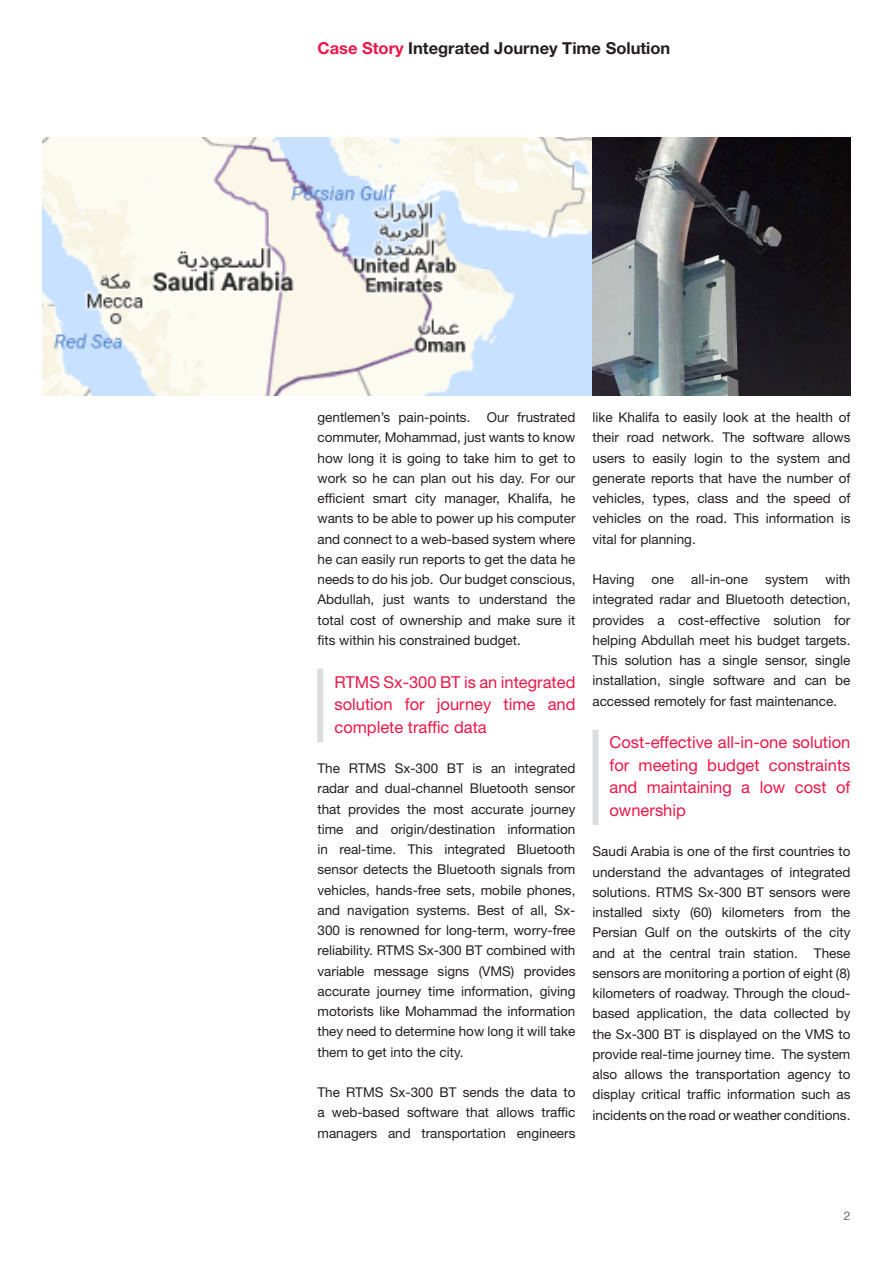
<style>
.page{position:relative;width:893px;height:1263px;background:#fff}
.page>*{position:absolute;margin:0;border:0;box-sizing:border-box;transform-origin:0 0}
.Highlighted_Text{font:16.5px/22.5px "Helvetica Neue LT Std";color:#ed1748;text-align:justify}
.t1{font:700 16.5px "Helvetica Neue LT Std";color:#231f20}
.Paragraph{font:13.5px/20.2px "Helvetica Neue LT Std";color:#231f20;text-align:justify}
.Bullets{font:12px "Helvetica Neue LT Std";color:#67676a}
.s1{color:#ed1748}
</style>
<div class="page">
<img style="left:43px;top:137px;width:549px;height:258px">
<div style="left:317px;top:668px;width:6px;height:74px;background:#dcdddf"></div>
<img style="left:592px;top:137px;width:258px;height:258px">
<div style="left:592px;top:730px;width:6px;height:95px;background:#dcdddf"></div>
<p class="t1" style="left:317px;top:38px;width:354px"><span class="s1">Case Story</span> Integrated Journey Time Solution</p>
<p class="Paragraph" style="left:317px;top:407px;width:259px">gentlemen’s pain-points. Our frustrated commuter, Mohammad, just wants to know how long it is going to take him to get to work so he can plan out his day. For our efficient smart city manager, Khalifa, he wants to be able to power up his computer and connect to a web-based system where he can easily run reports to get the data he needs to do his job. Our budget conscious, Abdullah, just wants to understand the total cost of ownership and make sure it fits within his constrained budget.</p>
<p class="Highlighted_Text" style="left:334px;top:670px;width:242px">RTMS Sx-300 BT is an integrated solution for journey time and complete traffic data</p>
<p class="Paragraph" style="left:317px;top:758px;width:259px">The RTMS Sx-300 BT is an integrated radar and dual-channel Bluetooth sensor that provides the most accurate journey time and origin/destination information in real-time. This integrated Bluetooth sensor detects the Bluetooth signals from vehicles, hands-free sets, mobile phones, and navigation systems. Best of all, Sx-300 is renowned for long-term, worry-free reliability. RTMS Sx-300 BT combined with variable message signs (VMS) provides accurate journey time information, giving motorists like Mohammad the information they need to determine how long it will take them to get into the city.</p>
<p class="Paragraph" style="left:317px;top:1082px;width:259px">The RTMS Sx-300 BT sends the data to a web-based software that allows traffic managers and transportation engineers</p>
<p class="Paragraph" style="left:592px;top:407px;width:259px">like Khalifa to easily look at the health of their road network. The software allows users to easily login to the system and generate reports that have the number of vehicles, types, class and the speed of vehicles on the road. This information is vital for planning.</p>
<p class="Paragraph" style="left:592px;top:569px;width:43px">Having</p>
<p class="Paragraph" style="left:652px;top:569px;width:24px">one</p>
<p class="Paragraph" style="left:691px;top:569px;width:58px">all-in-one</p>
<p class="Paragraph" style="left:765px;top:569px;width:45px">system</p>
<p class="Paragraph" style="left:592px;top:569px;width:259px;text-indent:233px">with integrated radar and Bluetooth detection, provides a cost-effective solution for helping Abdullah meet his budget targets.<br>This solution has a single sensor, single installation, single software and can be accessed remotely for fast maintenance.</p>
<p class="Highlighted_Text" style="left:609px;top:731px;width:242px">Cost-effective all-in-one solution for meeting budget constraints and maintaining a low cost of ownership</p>
<p class="Paragraph" style="left:592px;top:841px;width:259px">Saudi Arabia is one of the first countries to understand the advantages of integrated solutions. RTMS Sx-300 BT sensors were installed sixty (60) kilometers from the Persian Gulf on the outskirts of the city and at the central train station. These sensors are monitoring a portion of eight (8) kilometers of roadway. Through the cloud&shy;based application, the data collected by the Sx-300 BT is displayed on the VMS to provide real-time journey time. The system also allows the transportation agency to display critical traffic information such as incidents on the road or weather conditions.</p>
<p class="Bullets" style="left:844px;top:1209px;width:8px">2</p>
</div>
